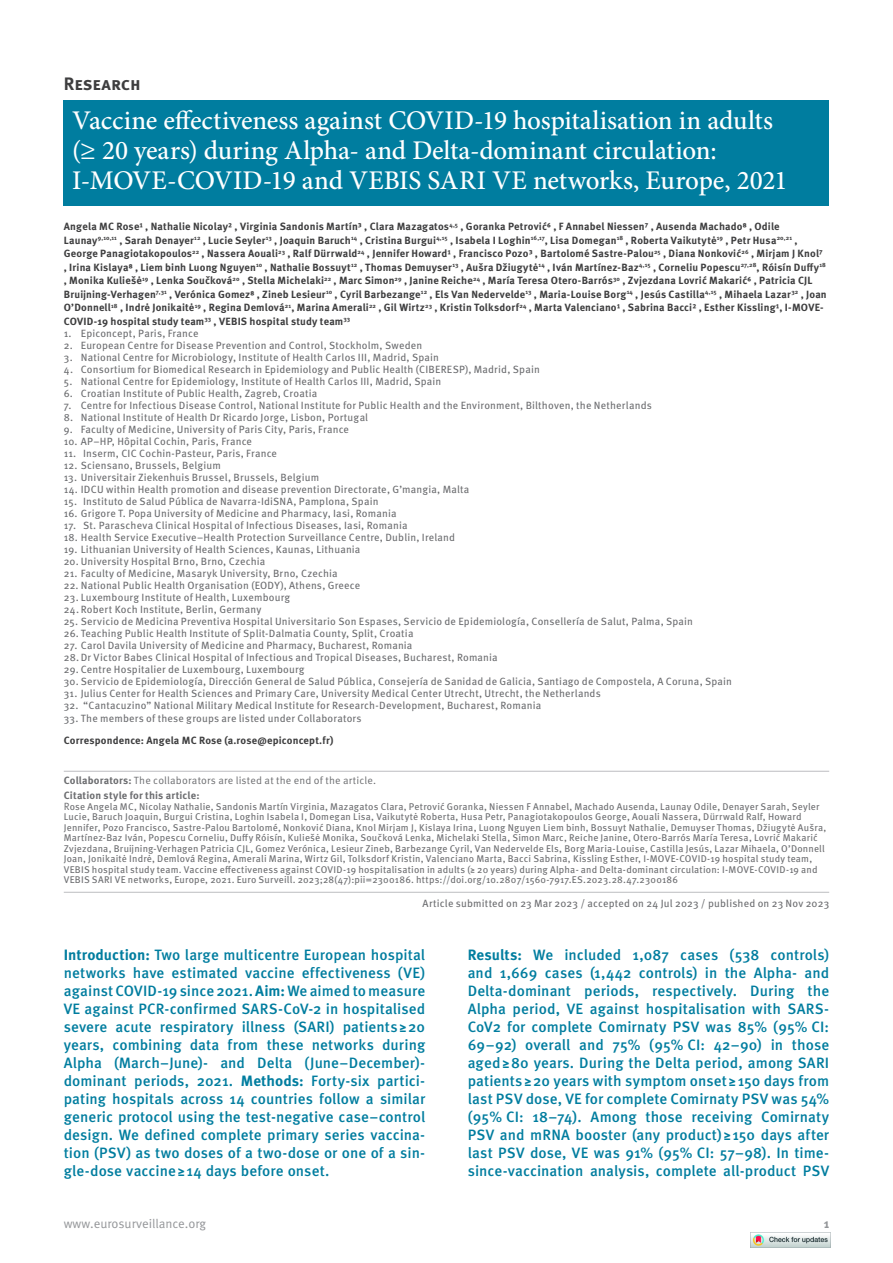
<style>
.page{position:relative;width:893px;height:1263px;background:#fff}
.page>*{position:absolute;margin:0;border:0;box-sizing:border-box;transform-origin:0 0}
.t1{font:500 27px/30px "Minion Pro";letter-spacing:-.005em;color:#fff}
.t2{font:700 18px "Meta Pro";letter-spacing:-.005em;color:#3e3e3f}
.t3{font:500 15px/18px "Meta Pro";color:#007d9f;text-align:justify}
.t4{font:12.75px "Meta Pro";color:#939598}
.t5{font:700 12.75px "Meta Pro";color:#939598}
.t6{font:10.5px/12px "Meta Pro";letter-spacing:.015em;color:#6c6d70}
.t7{font:700 10.5px/13.5px "Meta Pro";letter-spacing:.015em;color:#3e3e3f}
.t8{font:10.5px/15px "Meta Pro";letter-spacing:.015em;color:#6c6d70}
.t9{font:9.75px/10.5px "Meta Pro";letter-spacing:.02em;color:#6c6d70}
.s1{font-weight:700}
.s2{font-size:10.5px}
</style>
<div class="page">
<hr style="left:64px;top:771px;width:765px;height:1px;background:#bcbdc0">
<hr style="left:64px;top:892px;width:765px;height:1px;background:#bcbdc0">
<div style="left:64px;top:100px;width:765px;height:106px;background:#007d9f"></div>
<img style="left:750px;top:1232px;width:80px;height:16px">
<h2 class="t2" style="left:64px;top:72px;width:79px">Research</h2>
<h1 class="t1" style="left:72px;top:105px;width:717px">Vaccine effectiveness against COVID-19 hospitalisation in adults (≥ 20 years) during Alpha- and Delta-dominant circulation:<br>I-MOVE-COVID-19 and VEBIS SARI VE networks, Europe, 2021</h1>
<p class="t7" style="left:64px;top:220px;width:764px">Angela MC Rose¹ , Nathalie Nicolay² , Virginia Sandonis Martín³ , Clara Mazagatos<sup>4,5</sup> , Goranka Petrović⁶ , F Annabel Niessen⁷ , Ausenda Machado⁸ , Odile Launay<sup>9,10,11</sup> , Sarah Denayer<sup>12</sup> , Lucie Seyler<sup>13</sup> , Joaquin Baruch<sup>14</sup> , Cristina Burgui<sup>4,15</sup> , Isabela I Loghin<sup>16,17</sup>, Lisa Domegan<sup>18</sup> , Roberta Vaikutytė<sup>19</sup> , Petr Husa<sup>20,21</sup> , George Panagiotakopoulos<sup>22</sup> , Nassera Aouali<sup>23</sup> , Ralf Dürrwald<sup>24</sup> , Jennifer Howard¹ , Francisco Pozo³ , Bartolomé Sastre-Palou<sup>25</sup> , Diana Nonković<sup>26</sup> , Mirjam J Knol⁷ , Irina Kislaya⁸ , Liem binh Luong Nguyen<sup>10</sup> , Nathalie Bossuyt<sup>12</sup> , Thomas Demuyser<sup>13</sup> , Aušra Džiugytė<sup>14</sup> , Iván Martínez-Baz<sup>4,15</sup> , Corneliu Popescu<sup>27,28</sup>, Róisín Duffy<sup>18 </sup>, Monika Kuliešė<sup>19</sup> , Lenka Součková<sup>20</sup> , Stella Michelaki<sup>22</sup> , Marc Simon<sup>29</sup> , Janine Reiche<sup>24</sup> , María Teresa Otero-Barrós<sup>30</sup> , Zvjezdana Lovrić Makarić⁶ , Patricia CJL Bruijning-Verhagen<sup>7,31</sup> , Verónica Gomez⁸ , Zineb Lesieur<sup>10</sup> , Cyril Barbezange<sup>12</sup> , Els Van Nedervelde<sup>13</sup> , Maria-Louise Borg<sup>14</sup> , Jesús Castilla<sup>4,15</sup> , Mihaela Lazar<sup>32</sup> , Joan O’Donnell<sup>18</sup> , Indrė Jonikaitė<sup>19</sup> , Regina Demlová<sup>21</sup>, Marina Amerali<sup>22</sup> , Gil Wirtz<sup>23</sup> , Kristin Tolksdorf<sup>24</sup> , Marta Valenciano¹ , Sabrina Bacci² , Esther Kissling¹, I-MOVE-COVID-19 hospital study team<sup>33</sup> , VEBIS hospital study team<sup>33</sup></p>
<p class="t6" style="left:64px;top:327px;width:136px">1. Epiconcept, Paris, France</p>
<p class="t6" style="left:64px;top:339px;width:360px">2. European Centre for Disease Prevention and Control, Stockholm, Sweden</p>
<p class="t6" style="left:64px;top:351px;width:377px">3. National Centre for Microbiology, Institute of Health Carlos III, Madrid, Spain</p>
<p class="t6" style="left:64px;top:363px;width:478px">4. Consortium for Biomedical Research in Epidemiology and Public Health (CIBERESP), Madrid, Spain</p>
<p class="t6" style="left:64px;top:375px;width:379px">5. National Centre for Epidemiology, Institute of Health Carlos III, Madrid, Spain</p>
<p class="t6" style="left:64px;top:387px;width:255px">6. Croatian Institute of Public Health, Zagreb, Croatia</p>
<p class="t6" style="left:64px;top:399px;width:589px">7. Centre for Infectious Disease Control, National Institute for Public Health and the Environment, Bilthoven, the Netherlands</p>
<p class="t6" style="left:64px;top:411px;width:306px">8. National Institute of Health Dr Ricardo Jorge, Lisbon, Portugal</p>
<p class="t6" style="left:64px;top:423px;width:287px">9. Faculty of Medicine, University of Paris City, Paris, France</p>
<p class="t6" style="left:64px;top:435px;width:190px">10. AP–HP, Hôpital Cochin, Paris, France</p>
<p class="t6" style="left:64px;top:447px;width:215px">11. Inserm, CIC Cochin-Pasteur, Paris, France</p>
<p class="t6" style="left:64px;top:459px;width:159px">12. Sciensano, Brussels, Belgium</p>
<p class="t6" style="left:64px;top:471px;width:257px">13. Universitair Ziekenhuis Brussel, Brussels, Belgium</p>
<p class="t6" style="left:64px;top:483px;width:407px">14. IDCU within Health promotion and disease prevention Directorate, G’mangia, Malta</p>
<p class="t6" style="left:64px;top:495px;width:316px">15. Instituto de Salud Pública de Navarra-IdiSNA, Pamplona, Spain</p>
<p class="t6" style="left:64px;top:507px;width:334px">16. Grigore T. Popa University of Medicine and Pharmacy, Iasi, Romania</p>
<p class="t6" style="left:64px;top:519px;width:345px">17. St. Parascheva Clinical Hospital of Infectious Diseases, Iasi, Romania</p>
<p class="t6" style="left:64px;top:531px;width:393px">18. Health Service Executive–Health Protection Surveillance Centre, Dublin, Ireland</p>
<p class="t6" style="left:64px;top:543px;width:298px">19. Lithuanian University of Health Sciences, Kaunas, Lithuania</p>
<p class="t6" style="left:64px;top:555px;width:203px">20. University Hospital Brno, Brno, Czechia</p>
<p class="t6" style="left:64px;top:567px;width:275px">21. Faculty of Medicine, Masaryk University, Brno, Czechia</p>
<p class="t6" style="left:64px;top:579px;width:298px">22. National Public Health Organisation (EODY), Athens, Greece</p>
<p class="t6" style="left:64px;top:591px;width:228px">23. Luxembourg Institute of Health, Luxembourg</p>
<p class="t6" style="left:64px;top:603px;width:199px">24. Robert Koch Institute, Berlin, Germany</p>
<p class="t6" style="left:64px;top:615px;width:631px">25. Servicio de Medicina Preventiva Hospital Universitario Son Espases, Servicio de Epidemiología, Consellería de Salut, Palma, Spain</p>
<p class="t6" style="left:64px;top:627px;width:351px">26. Teaching Public Health Institute of Split-Dalmatia County, Split, Croatia</p>
<p class="t6" style="left:64px;top:639px;width:435px">27. Carol Davila University of Medicine and Pharmacy, Bucharest, Romania<br>28.Dr Victor Babes Clinical Hospital of Infectious and Tropical Diseases, Bucharest, Romania</p>
<p class="t6" style="left:64px;top:663px;width:242px">29. Centre Hospitalier de Luxembourg, Luxembourg</p>
<p class="t6" style="left:64px;top:675px;width:670px">30. Servicio de Epidemiología, Dirección General de Salud Pública, Consejería de Sanidad de Galicia, Santiago de Compostela, A Coruna, Spain</p>
<p class="t6" style="left:64px;top:687px;width:538px">31. Julius Center for Health Sciences and Primary Care, University Medical Center Utrecht, Utrecht, the Netherlands</p>
<p class="t6" style="left:64px;top:699px;width:479px">32. “Cantacuzino” National Military Medical Institute for Research-Development, Bucharest, Romania</p>
<p class="t6" style="left:64px;top:713px;width:299px">33. The members of these groups are listed under Collaborators</p>
<p class="t7" style="left:64px;top:734px;width:271px">Correspondence: Angela MC Rose (a.rose@epiconcept.fr)</p>
<p class="t8" style="left:64px;top:774px;width:314px"><span class="s1">Collaborators:</span> The collaborators are listed at the end of the article.<br><span class="s1">Citation style for this article:</span></p>
<p class="t9" style="left:64px;top:801px;width:764px"><span class="s2">R</span>ose Angela MC, Nicolay Nathalie, Sandonis Martín Virginia, Mazagatos Clara, Petrović Goranka, Niessen F Annabel, Machado Ausenda, Launay Odile, Denayer Sarah, Seyler Lucie, Baruch Joaquin, Burgui Cristina, Loghin Isabela I, Domegan Lisa, Vaikutytė Roberta, Husa Petr, Panagiotakopoulos George, Aouali Nassera, Dürrwald Ralf, Howard Jennifer, Pozo Francisco, Sastre-Palou Bartolomé, Nonković Diana, Knol Mirjam J, Kislaya Irina, Luong Nguyen Liem binh, Bossuyt Nathalie, Demuyser Thomas, Džiugytė Aušra, Martínez-Baz Iván, Popescu Corneliu, Duffy Róisín, Kuliešė Monika, Součková Lenka, Michelaki Stella, Simon Marc, Reiche Janine, Otero-Barrós María Teresa, Lovrić Makarić Zvjezdana, Bruijning-Verhagen Patricia CJL, Gomez Verónica, Lesieur Zineb, Barbezange Cyril, Van Nedervelde Els, Borg Maria-Louise, Castilla Jesús, Lazar Mihaela, O’Donnell Joan, Jonikaitė Indrė, Demlová Regina, Amerali Marina, Wirtz Gil, Tolksdorf Kristin, Valenciano Marta, Bacci Sabrina, Kissling Esther, I-MOVE-COVID-19 hospital study team, VEBIS hospital study team. Vaccine effectiveness against COVID-19 hospitalisation in adults (≥ 20 years) during Alpha- and Delta-dominant circulation: I-MOVE-COVID-19 and VEBIS SARI VE networks, Europe, 2021. Euro Surveill. 2023;28(47):pii=2300186. https://doi.org/10.2807/1560-7917.ES.2023.28.47.2300186</p>
<p class="t6" style="left:423px;top:897px;width:408px">Article submitted on 23 Mar 2023 / accepted on 24 Jul 2023 / published on 23 Nov 2023</p>
<p class="t3" style="left:64px;top:946px;width:363px"><span class="s1">Introduction:</span> Two large multicentre European hospital networks have estimated vaccine effectiveness (VE) against COVID-19 since 2021. <span class="s1">Aim:</span> We aimed to measure VE against PCR-confirmed SARS-CoV-2 in hospitalised severe acute respiratory illness (SARI) patients ≥20 years, combining data from these networks during Alpha (March–June)- and Delta (June–December)- dominant periods, 2021. <span class="s1">Methods:</span> Forty-six partici&shy;pating hospitals across 14 countries follow a similar generic protocol using the test-negative case–control design. We defined complete primary series vaccina&shy;tion (PSV) as two doses of a two-dose or one of a sin&shy;gle-dose vaccine≥ 14 days before onset.</p>
<p class="t3" style="left:468px;top:946px;width:363px"><span class="s1">Results:</span> We included 1,087 cases (538 controls) and 1,669 cases (1,442 controls) in the Alpha- and Delta-dominant periods, respectively. During the Alpha period, VE against hospitalisation with SARS-CoV2 for complete Comirnaty PSV was 85% (95% CI:<br>69–92) overall and 75% (95% CI: 42–90) in those aged≥80 years. During the Delta period, among SARI patients ≥20 years with symptom onset ≥ 150 days from last PSV dose, VE for complete Comirnaty PSV was 54% (95% CI: 18–74). Among those receiving Comirnaty PSV and mRNA booster (any product) ≥ 150 days after last PSV dose, VE was 91% (95% CI: 57–98). In time&shy;since-vaccination analysis, complete all-product PSV</p>
<p class="t4" style="left:64px;top:1215px;width:144px">www.eurosurveillance.org</p>
<p class="t5" style="left:824px;top:1215px;width:7px">1</p>
</div>
